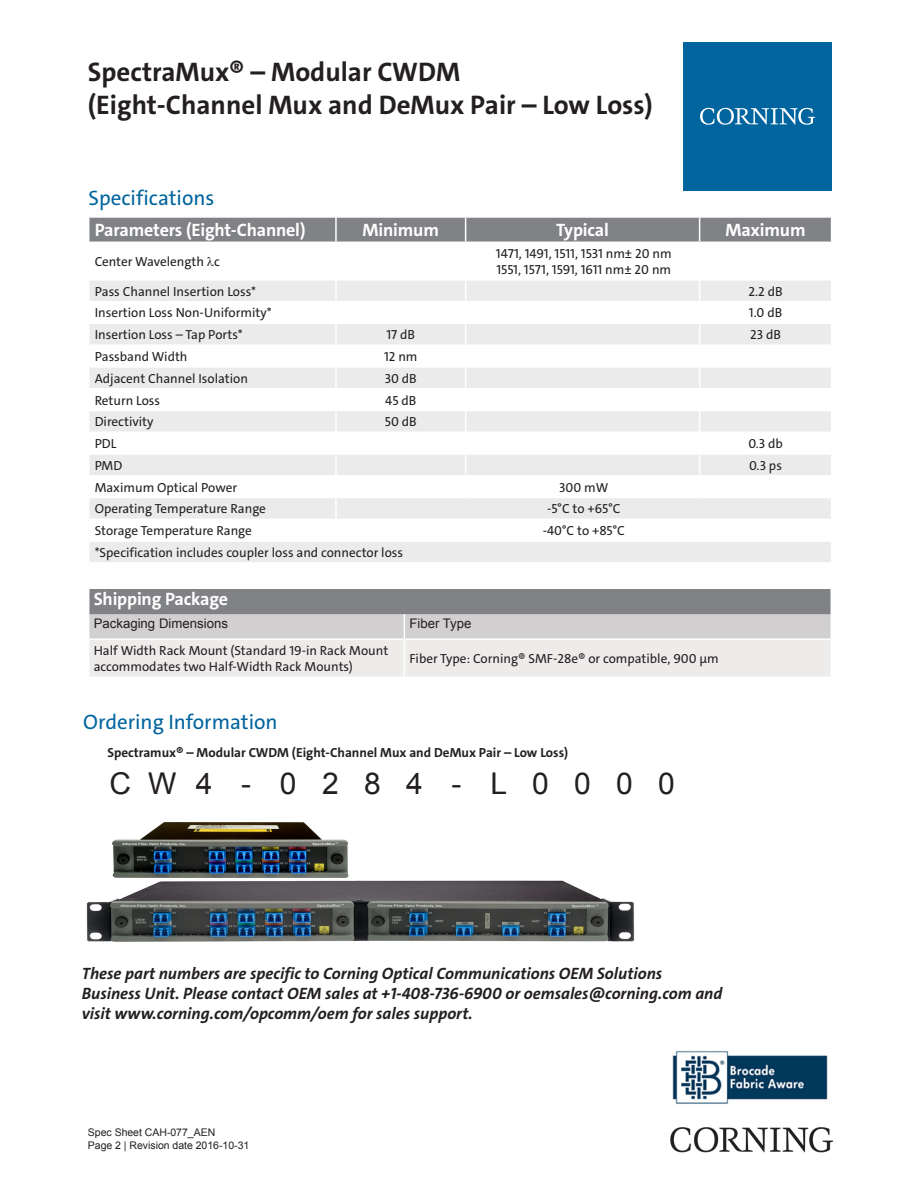
<style>
.page{position:relative;width:918px;height:1188px;background:#fff}
.page>*{position:absolute;margin:0;border:0;box-sizing:border-box;transform-origin:0 0}
.t1{font:30px "Arial";letter-spacing:.845em;color:#231f20}
.t2{font:700 27px/32.4px "The Sans C4 s";color:#231f20}
.Heading_Blue{font:21px "The Sans C4 s";color:#00649e}
._12_white_bold_leadi{font:700 18px "The Sans C4 s";letter-spacing:-.01em;color:#fff}
.OEM_Sales_Note{font:italic 700 16.5px/19.8px "The Sans C4 s";color:#231f20}
.Standard_centered{font:13.2px/15.9px "The Sans C4 s";color:#231f20}
.t3{font:700 13.2px "The Sans C4 s";color:#231f20}
.t4{font:13.2px "Arial";color:#231f20}
.Standard_Footer{font:10.5px "Arial";color:#231f20}
</style>
<div class="page">
<div style="left:683px;top:42px;width:149px;height:149px;background:#00649e"></div>
<svg style="left:700px;top:108px;width:115px;height:17px"></svg>
<img style="left:670px;top:1127px;width:162px;height:25px">
<svg style="left:88px;top:589px;width:743px;height:88px;background:#c5c5c5"></svg>
<hr style="left:88px;top:640px;width:1px;height:37px;background:#fff">
<hr style="left:404px;top:640px;width:1px;height:37px;background:#fff">
<hr style="left:88px;top:638px;width:316px;height:2px;background:#fff">
<hr style="left:404px;top:638px;width:428px;height:2px;background:#fff">
<svg style="left:89px;top:281px;width:742px;height:281px;fill:#ecebeb"></svg>
<svg style="left:88px;top:217px;width:744px;height:25px;background:#87898c"></svg>
<hr style="left:335px;top:281px;width:2px;height:20px;background:#fff">
<hr style="left:88px;top:301px;width:248px;height:1px;background:#fff">
<hr style="left:336px;top:301px;width:130px;height:1px;background:#fff">
<hr style="left:335px;top:302px;width:2px;height:21px;background:#fff">
<hr style="left:466px;top:301px;width:234px;height:1px;background:#fff">
<hr style="left:700px;top:301px;width:132px;height:1px;background:#fff">
<hr style="left:88px;top:323px;width:248px;height:1px;background:#fff">
<hr style="left:336px;top:323px;width:130px;height:1px;background:#fff">
<hr style="left:335px;top:324px;width:2px;height:20px;background:#fff">
<hr style="left:466px;top:323px;width:234px;height:1px;background:#fff">
<hr style="left:700px;top:323px;width:132px;height:1px;background:#fff">
<hr style="left:88px;top:344px;width:248px;height:2px;background:#fff">
<hr style="left:336px;top:344px;width:130px;height:2px;background:#fff">
<hr style="left:335px;top:346px;width:2px;height:20px;background:#fff">
<hr style="left:466px;top:344px;width:234px;height:2px;background:#fff">
<hr style="left:700px;top:344px;width:132px;height:2px;background:#fff">
<hr style="left:88px;top:366px;width:248px;height:2px;background:#fff">
<hr style="left:336px;top:366px;width:130px;height:2px;background:#fff">
<hr style="left:335px;top:368px;width:2px;height:20px;background:#fff">
<hr style="left:466px;top:366px;width:234px;height:2px;background:#fff">
<hr style="left:700px;top:366px;width:132px;height:2px;background:#fff">
<hr style="left:88px;top:388px;width:248px;height:1px;background:#fff">
<hr style="left:336px;top:388px;width:130px;height:1px;background:#fff">
<hr style="left:335px;top:389px;width:2px;height:21px;background:#fff">
<hr style="left:466px;top:388px;width:234px;height:1px;background:#fff">
<hr style="left:700px;top:388px;width:132px;height:1px;background:#fff">
<hr style="left:88px;top:410px;width:248px;height:1px;background:#fff">
<hr style="left:336px;top:410px;width:130px;height:1px;background:#fff">
<hr style="left:335px;top:411px;width:2px;height:21px;background:#fff">
<hr style="left:466px;top:410px;width:234px;height:1px;background:#fff">
<hr style="left:700px;top:410px;width:132px;height:1px;background:#fff">
<hr style="left:88px;top:432px;width:248px;height:1px;background:#fff">
<hr style="left:336px;top:432px;width:130px;height:1px;background:#fff">
<hr style="left:335px;top:433px;width:2px;height:20px;background:#fff">
<hr style="left:466px;top:432px;width:234px;height:1px;background:#fff">
<hr style="left:700px;top:432px;width:132px;height:1px;background:#fff">
<hr style="left:88px;top:453px;width:248px;height:2px;background:#fff">
<hr style="left:336px;top:453px;width:130px;height:2px;background:#fff">
<hr style="left:335px;top:455px;width:2px;height:20px;background:#fff">
<hr style="left:466px;top:453px;width:234px;height:2px;background:#fff">
<svg style="left:465px;top:281px;width:1px;height:194px"></svg>
<hr style="left:700px;top:453px;width:132px;height:2px;background:#fff">
<svg style="left:699px;top:281px;width:1px;height:194px"></svg>
<hr style="left:88px;top:475px;width:248px;height:2px;background:#fff">
<hr style="left:336px;top:475px;width:130px;height:2px;background:#fff">
<hr style="left:335px;top:477px;width:2px;height:20px;background:#fff">
<hr style="left:466px;top:475px;width:234px;height:2px;background:#fff">
<hr style="left:700px;top:475px;width:132px;height:2px;background:#fff">
<hr style="left:88px;top:497px;width:248px;height:1px;background:#fff">
<hr style="left:336px;top:497px;width:130px;height:1px;background:#fff">
<hr style="left:335px;top:498px;width:2px;height:21px;background:#fff">
<hr style="left:466px;top:497px;width:234px;height:1px;background:#fff">
<hr style="left:700px;top:497px;width:132px;height:1px;background:#fff">
<hr style="left:88px;top:519px;width:248px;height:1px;background:#fff">
<hr style="left:336px;top:519px;width:130px;height:1px;background:#fff">
<hr style="left:335px;top:520px;width:2px;height:20px;background:#fff">
<hr style="left:466px;top:519px;width:234px;height:1px;background:#fff">
<hr style="left:700px;top:519px;width:132px;height:1px;background:#fff">
<hr style="left:88px;top:540px;width:248px;height:2px;background:#fff">
<hr style="left:336px;top:540px;width:130px;height:2px;background:#fff">
<hr style="left:466px;top:540px;width:234px;height:2px;background:#fff">
<hr style="left:700px;top:540px;width:132px;height:2px;background:#fff">
<img style="left:86px;top:822px;width:549px;height:120px">
<img style="left:672px;top:1051px;width:156px;height:53px">
<h2 class="t2" style="left:88px;top:56px;width:566px">SpectraMux® – Modular CWDM<br>(Eight-Channel Mux and DeMux Pair – Low Loss)</h2>
<p class="Heading_Blue" style="left:89px;top:185px;width:127px">Specifications</p>
<p class="_12_white_bold_leadi" style="left:95px;top:219px;width:212px">Parameters (Eight-Channel)</p>
<p class="_12_white_bold_leadi" style="left:363px;top:219px;width:78px">Minimum</p>
<p class="_12_white_bold_leadi" style="left:556px;top:219px;width:54px">Typical</p>
<p class="_12_white_bold_leadi" style="left:726px;top:219px;width:82px">Maximum</p>
<p class="Standard_centered" style="left:95px;top:254px;width:127px">Center Wavelength ●c</p>
<p class="Standard_centered" style="left:496px;top:246px;width:177px">1471, 1491, 1511, 1531 nm± 20 nm<br>1551, 1571, 1591, 1611 nm± 20 nm</p>
<p class="Standard_centered" style="left:95px;top:283px;width:163px">Pass Channel Insertion Loss*</p>
<p class="Standard_centered" style="left:749px;top:283px;width:36px">2.2 dB</p>
<p class="Standard_centered" style="left:95px;top:305px;width:178px">Insertion Loss Non-Uniformity*</p>
<p class="Standard_centered" style="left:749px;top:305px;width:35px">1.0 dB</p>
<p class="Standard_centered" style="left:95px;top:327px;width:150px">Insertion Loss – Tap Ports*</p>
<p class="Standard_centered" style="left:386px;top:327px;width:30px">17 dB</p>
<p class="Standard_centered" style="left:750px;top:327px;width:32px">23 dB</p>
<p class="Standard_centered" style="left:95px;top:349px;width:94px">Passband Width</p>
<p class="Standard_centered" style="left:384px;top:349px;width:35px">12 nm</p>
<p class="Standard_centered" style="left:95px;top:370px;width:155px">Adjacent Channel Isolation</p>
<p class="Standard_centered" style="left:385px;top:370px;width:34px">30 dB</p>
<p class="Standard_centered" style="left:95px;top:392px;width:67px">Return Loss</p>
<p class="Standard_centered" style="left:385px;top:392px;width:33px">45 dB</p>
<p class="Standard_centered" style="left:95px;top:414px;width:60px">Directivity</p>
<p class="Standard_centered" style="left:385px;top:414px;width:33px">50 dB</p>
<p class="Standard_centered" style="left:95px;top:436px;width:23px">PDL</p>
<p class="Standard_centered" style="left:748px;top:436px;width:36px">0.3 db</p>
<p class="Standard_centered" style="left:95px;top:457px;width:29px">PMD</p>
<p class="Standard_centered" style="left:749px;top:457px;width:34px">0.3 ps</p>
<p class="Standard_centered" style="left:95px;top:479px;width:144px">Maximum Optical Power</p>
<p class="Standard_centered" style="left:559px;top:479px;width:51px">300 mW</p>
<p class="Standard_centered" style="left:95px;top:501px;width:173px">Operating Temperature Range</p>
<p class="Standard_centered" style="left:547px;top:501px;width:75px">-5°C to +65°C</p>
<p class="Standard_centered" style="left:95px;top:523px;width:159px">Storage Temperature Range</p>
<p class="Standard_centered" style="left:543px;top:523px;width:84px">-40°C to +85°C</p>
<p class="Standard_centered" style="left:95px;top:545px;width:310px">*Specification includes coupler loss and connector loss</p>
<p class="_12_white_bold_leadi" style="left:94px;top:588px;width:136px">Shipping Package</p>
<p class="t4" style="left:94px;top:615px;width:136px">Packaging Dimensions</p>
<p class="t4" style="left:409px;top:615px;width:64px">Fiber Type</p>
<p class="Standard_centered" style="left:94px;top:642px;width:296px">Half Width Rack Mount (Standard 19-in Rack Mount accommodates two Half-Width Rack Mounts)</p>
<p class="Standard_centered" style="left:409px;top:650px;width:311px">Fiber Type: Corning® SMF-28e® or compatible, 900 µm</p>
<p class="Heading_Blue" style="left:83px;top:708px;width:196px">Ordering Information</p>
<p class="t3" style="left:107px;top:744px;width:462px">Spectramux® – Modular CWDM (Eight-Channel Mux and DeMux Pair – Low Loss)</p>
<h1 class="t1" style="left:109px;top:764px;width:567px">CW4- 0284- L0000</h1>
<p class="OEM_Sales_Note" style="left:82px;top:964px;width:642px">These part numbers are specific to Corning Optical Communications OEM Solutions<br>Business Unit. Please contact OEM sales at +1-408-736-6900 or oemsales@corning.com and visit www.corning.com/opcomm/oem for sales support.</p>
<p class="Standard_Footer" style="left:88px;top:1125px;width:129px">Spec Sheet CAH-077_AEN</p>
<p class="Standard_Footer" style="left:88px;top:1138px;width:163px">Page 2 | Revision date 2016-10-31</p>
</div>
